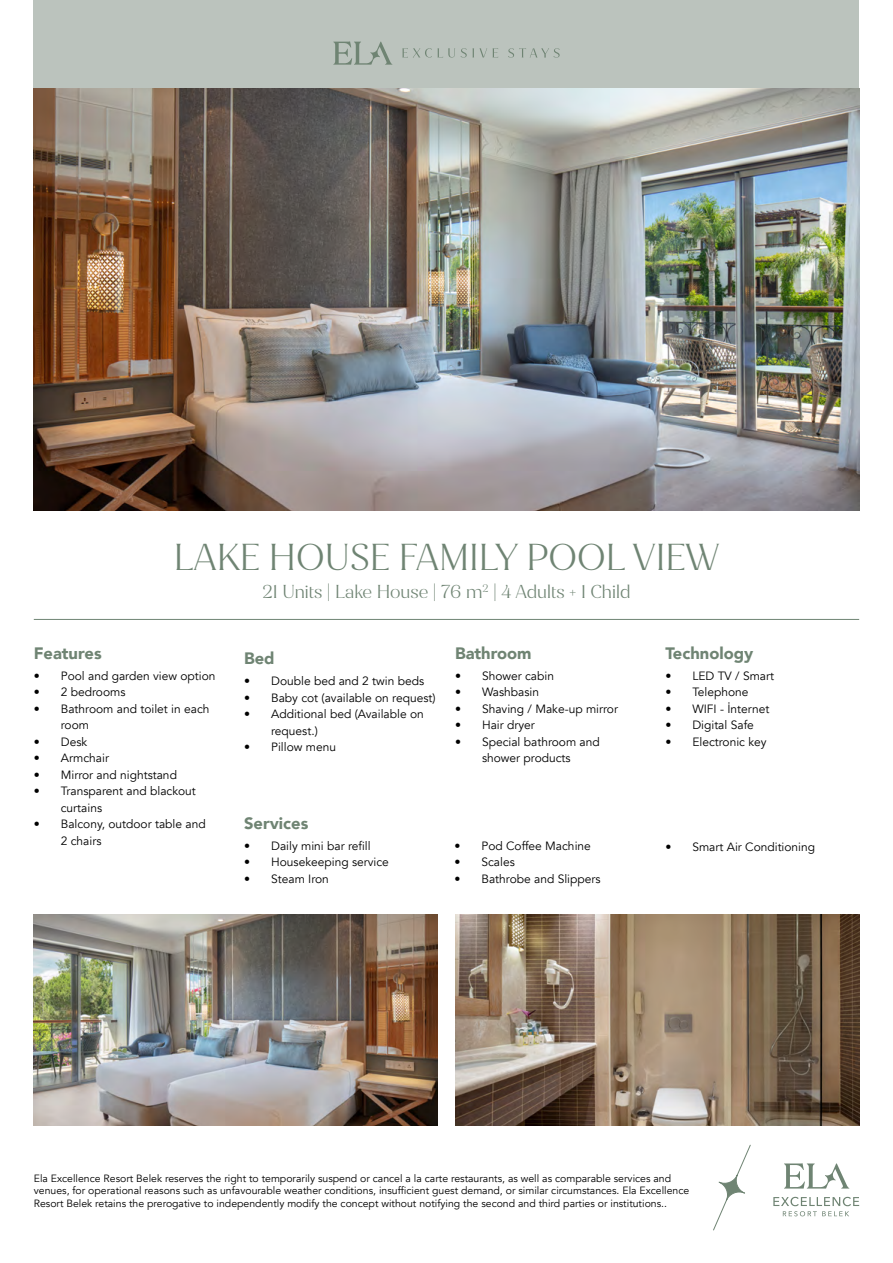
<style>
.page{position:relative;width:893px;height:1263px;background:#fff}
.page>*{position:absolute;margin:0;border:0;box-sizing:border-box;transform-origin:0 0}
.t1{font:300 36px "Jazmin Alt";color:#6f8473}
.t2{font:300 18px "Jazmin Alt";color:#6f8473}
.t3{font:900 16.5px "Avenir";color:#6f8473}
.t4{font:12px/16.5px "Avenir";color:#000}
.t5{font:10.5px/12.6px "Avenir";color:#000}
</style>
<div class="page">
<svg style="left:784px;top:1163px;width:65px;height:25px"></svg>
<svg style="left:773px;top:1197px;width:86px;height:19px"></svg>
<svg style="left:719px;top:1175px;width:26px;height:25px"></svg>
<div style="left:719px;top:1174px;width:26px;height:27px;border:1px solid #6f8473;border-radius:7px"></div>
<svg style="left:713px;top:1199px;width:14px;height:32px"></svg>
<svg style="left:736px;top:1144px;width:15px;height:31px"></svg>
<img style="left:34px;top:88px;width:825px;height:423px">
<div style="left:34px;top:0;width:825px;height:88px;background:#bbc3bd"></div>
<img style="left:455px;top:914px;width:404px;height:211px">
<img style="left:34px;top:914px;width:404px;height:211px">
<svg style="left:333px;top:41px;width:59px;height:24px"></svg>
<svg style="left:508px;top:48px;width:52px;height:10px"></svg>
<svg style="left:402px;top:48px;width:96px;height:10px"></svg>
<hr style="left:34px;top:619px;width:825px;height:1px;background:#6f8473">
<h1 class="t1" style="left:174px;top:536px;width:548px">LAKE HOUSE FAMILY POOL VIEW</h1>
<h2 class="t2" style="left:263px;top:580px;width:369px">21 Units | Lake House | 76 m<sup>2</sup> | 4 Adults + 1 Child</h2>
<h3 class="t3" style="left:34px;top:639px;width:69px">Features</h3>
<p class="t4" style="left:34px;top:667px;width:183px">• Pool and garden view option</p>
<p class="t4" style="left:34px;top:684px;width:93px">• 2 bedrooms</p>
<p class="t4" style="left:61px;top:700px;width:150px;text-indent:-27px">• Bathroom and toilet in each room</p>
<p class="t4" style="left:34px;top:733px;width:55px">• Desk</p>
<p class="t4" style="left:34px;top:750px;width:77px">• Armchair</p>
<p class="t4" style="left:34px;top:766px;width:145px">• Mirror and nightstand</p>
<p class="t4" style="left:61px;top:783px;width:137px;text-indent:-27px">• Transparent and blackout curtains</p>
<p class="t4" style="left:61px;top:816px;width:146px;text-indent:-27px">• Balcony, outdoor table and<br>2 chairs</p>
<h3 class="t3" style="left:244px;top:644px;width:32px">Bed</h3>
<p class="t4" style="left:244px;top:673px;width:182px">• Double bed and 2 twin beds</p>
<p class="t4" style="left:244px;top:689px;width:193px">• Baby cot (available on request)</p>
<p class="t4" style="left:271px;top:706px;width:154px;text-indent:-27px">• Additional bed (Available on request.)</p>
<p class="t4" style="left:244px;top:739px;width:93px">• Pillow menu</p>
<h3 class="t3" style="left:455px;top:639px;width:78px">Bathroom</h3>
<p class="t4" style="left:455px;top:667px;width:101px">• Shower cabin</p>
<p class="t4" style="left:455px;top:684px;width:86px">• Washbasin</p>
<p class="t4" style="left:455px;top:700px;width:165px">• Shaving / Make-up mirror</p>
<p class="t4" style="left:455px;top:717px;width:81px">• Hair dryer</p>
<p class="t4" style="left:455px;top:733px;width:146px;text-align:center">• Special bathroom and shower products</p>
<h3 class="t3" style="left:244px;top:809px;width:66px">Services</h3>
<p class="t4" style="left:244px;top:838px;width:128px">• Daily mini bar refill</p>
<p class="t4" style="left:244px;top:854px;width:146px">• Housekeeping service</p>
<p class="t4" style="left:244px;top:871px;width:86px">• Steam Iron</p>
<p class="t4" style="left:454px;top:838px;width:138px">• Pod Coffee Machine</p>
<p class="t4" style="left:454px;top:854px;width:62px">• Scales</p>
<p class="t4" style="left:454px;top:871px;width:148px">• Bathrobe and Slippers</p>
<h3 class="t3" style="left:665px;top:639px;width:89px">Technology</h3>
<p class="t4" style="left:665px;top:667px;width:110px">• LED TV / Smart</p>
<p class="t4" style="left:665px;top:684px;width:85px">• Telephone</p>
<p class="t4" style="left:665px;top:700px;width:106px">• WIFI - İnternet</p>
<p class="t4" style="left:665px;top:717px;width:90px">• Digital Safe</p>
<p class="t4" style="left:665px;top:733px;width:103px">• Electronic key</p>
<p class="t4" style="left:665px;top:838px;width:151px">• Smart Air Conditioning</p>
<p class="t5" style="left:34px;top:1172px;width:657px">Ela Excellence Resort Belek reserves the right to temporarily suspend or cancel a la carte restaurants, as well as comparable services and venues, for operational reasons such as unfavourable weather conditions, insufficient guest demand, or similar circumstances. Ela Excellence<br>Resort Belek retains the prerogative to independently modify the concept without notifying the second and third parties or institutions..</p>
</div>
